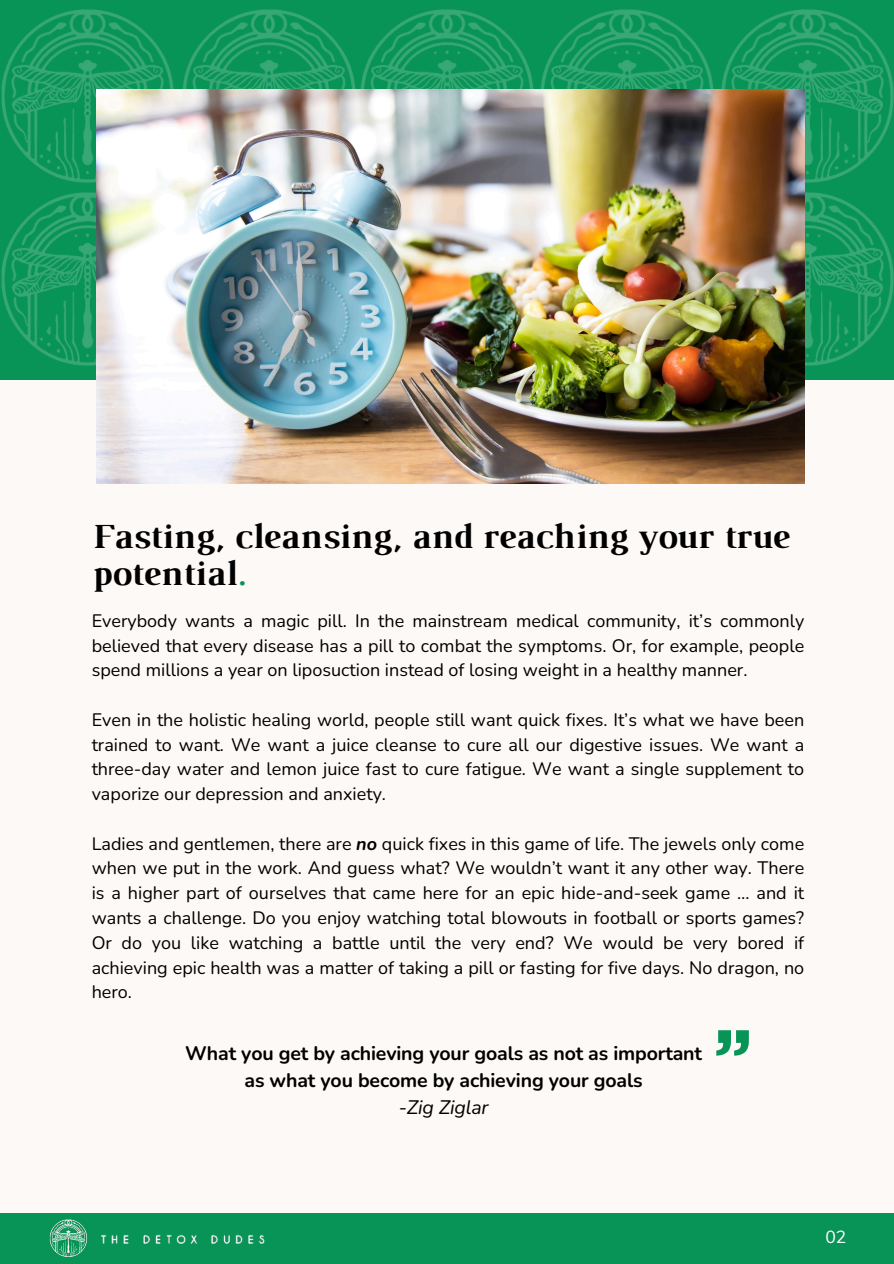
<style>
.page{position:relative;width:894px;height:1264px;background:#fff}
.page>*{position:absolute;margin:0;border:0;box-sizing:border-box;transform-origin:0 0}
.t1{font:700 36px/37.2px "Luthier";color:#000}
.t2{font:700 19.5px/27px "Nunito";letter-spacing:-.005em;color:#000;text-align:center}
.t3{font:italic 19.5px "Nunito";letter-spacing:-.005em;color:#000}
.t4{font:18px/24.8px "Nunito";color:#000;text-align:justify}
.t5{font:17.55px "Nunito";color:#fff}
.s1{color:#089456}
.s2{font-weight:700;font-style:italic}
</style>
<div class="page">
<div style="left:0;top:0;width:893px;height:1263px;background:#fdf9f6"></div>
<div style="left:0;top:1212px;width:893px;height:51px;background:#089456"></div>
<img style="left:49px;top:1219px;width:39px;height:38px">
<img style="left:100px;top:1234px;width:165px;height:10px">
<img style="left:0;top:0;width:170px;height:366px">
<img style="left:170px;top:0;width:178px;height:89px">
<img style="left:348px;top:0;width:180px;height:89px">
<img style="left:528px;top:0;width:180px;height:89px">
<img style="left:708px;top:0;width:185px;height:366px">
<img style="left:96px;top:89px;width:708px;height:394px">
<svg style="left:716px;top:1030px;width:32px;height:25px"></svg>
<p class="t1" style="left:92px;top:520px;width:698px">Fasting, cleansing, and reaching your true potential<span class="s1">.</span></p>
<p class="t4" style="left:92px;top:608px;width:714px">Everybody wants a magic pill. In the mainstream medical community, it’s commonly believed that every disease has a pill to combat the symptoms. Or, for example, people spend millions a year on liposuction instead of losing weight in a healthy manner.</p>
<p class="t4" style="left:92px;top:707px;width:714px">Even in the holistic healing world, people still want quick fixes. It’s what we have been trained to want. We want a juice cleanse to cure all our digestive issues. We want a three-day water and lemon juice fast to cure fatigue. We want a single supplement to vaporize our depression and anxiety.</p>
<p class="t4" style="left:92px;top:831px;width:714px">Ladies and gentlemen, there are <span class="s2">no</span> quick fixes in this game of life. The jewels only come when we put in the work. And guess what? We wouldn’t want it any other way. There is a higher part of ourselves that came here for an epic hide-and-seek game … and it wants a challenge. Do you enjoy watching total blowouts in football or sports games?<br>Or do you like watching a battle until the very end? We would be very bored if achieving epic health was a matter of taking a pill or fasting for five days. No dragon, no hero.</p>
<p class="t2" style="left:185px;top:1040px;width:518px">What you get by achieving your goals as not as important as what you become by achieving your goals</p>
<p class="t3" style="left:398px;top:1094px;width:91px">-Zig Ziglar</p>
<p class="t5" style="left:825px;top:1225px;width:23px">02</p>
</div>
